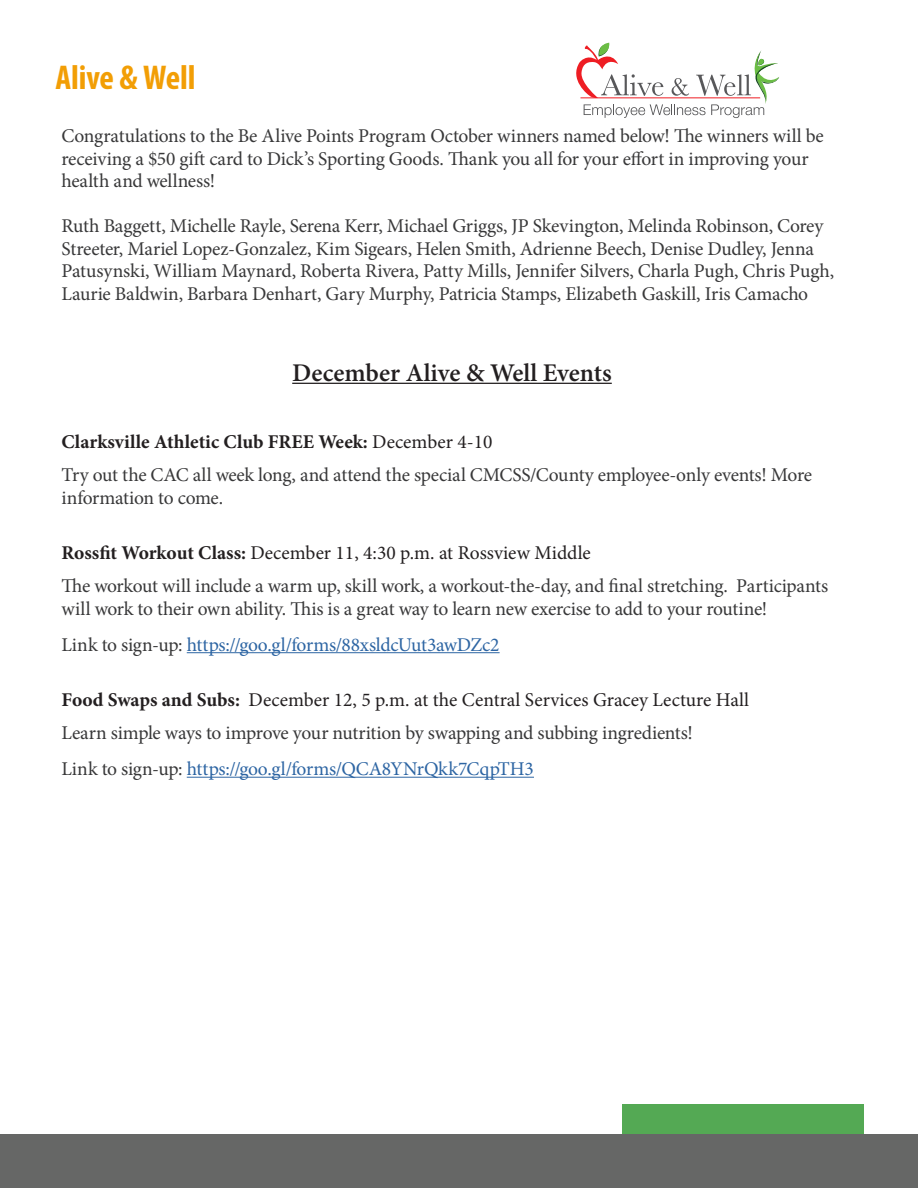
<style>
.page{position:relative;width:918px;height:1188px;background:#fff}
.page>*{position:absolute;margin:0;border:0;box-sizing:border-box;transform-origin:0 0}
.t1{font:700 condensed 34.5px "Myriad Pro";letter-spacing:-.005em;color:#f29e05}
.t2{font:600 25.5px "Minion Pro";letter-spacing:-.005em;color:#231f20}
.t3{font:19.5px/22.5px "Minion Pro";letter-spacing:-.01em;color:#383839}
.t4{font:19.5px "Minion Pro";color:#231f20}
.t5{font:19.5px "Minion Pro";letter-spacing:-.015em;color:#2d65a3}
.t6{font:700 19.5px "Minion Pro";color:#231f20}
.s1{font-weight:400}
.s2{font-weight:700}
.s3{color:#383839}
</style>
<div class="page">
<hr style="left:292px;top:383px;width:320px;height:1px;background:#231f20">
<hr style="left:187px;top:652px;width:313px;height:1px;background:#2d65a3">
<hr style="left:187px;top:777px;width:347px;height:1px;background:#2d65a3">
<div style="left:622px;top:1104px;width:242px;height:80px;background:#54a954"></div>
<div style="left:0;top:1135px;width:918px;height:53px;background:#666766"></div>
<svg style="left:576px;top:43px;width:203px;height:75px"></svg>
<p class="t1" style="left:56px;top:56px;width:142px">Alive &amp; Well</p>
<p class="t3" style="left:62px;top:125px;width:764px">Congratulations to the Be Alive Points Program October winners named below! The winners will be receiving a $50 gift card to Dick’s Sporting Goods. Thank you all for your effort in improving your health and wellness!</p>
<p class="t3" style="left:62px;top:215px;width:774px">Ruth Baggett, Michelle Rayle, Serena Kerr, Michael Griggs, JP Skevington, Melinda Robinson, Corey Streeter, Mariel Lopez-Gonzalez, Kim Sigears, Helen Smith, Adrienne Beech, Denise Dudley, Jenna Patusynski, William Maynard, Roberta Rivera, Patty Mills, Jennifer Silvers, Charla Pugh, Chris Pugh, Laurie Baldwin, Barbara Denhart, Gary Murphy, Patricia Stamps, Elizabeth Gaskill, Iris Camacho</p>
<p class="t2" style="left:292px;top:355px;width:321px">December Alive &amp; Well Events</p>
<p class="t6" style="left:62px;top:428px;width:432px">Clarksville Athletic Club FREE Week: <span class="s1">December 4-10</span></p>
<p class="t3" style="left:62px;top:464px;width:752px">Try out the CAC all week long, and attend the special CMCSS/County employee-only events! More information to come.</p>
<p class="t4" style="left:62px;top:540px;width:531px"><span class="s2">Rossfit Workout Class:</span> December 11, 4:30 p.m. at Rossview Middle</p>
<p class="t3" style="left:62px;top:575px;width:768px">The workout will include a warm up, skill work, a workout-the-day, and final stretching. Participants will work to their own ability. This is a great way to learn new exercise to add to your routine!</p>
<p class="t5" style="left:62px;top:631px;width:440px"><span class="s3">Link to sign-up:</span> https://goo.gl/forms/88xsldcUut3awDZc2</p>
<p class="t4" style="left:62px;top:687px;width:689px"><span class="s2">Food Swaps and Subs:</span> December 12, 5 p.m. at the Central Services Gracey Lecture Hall</p>
<p class="t3" style="left:62px;top:722px;width:633px">Learn simple ways to improve your nutrition by swapping and subbing ingredients!</p>
<p class="t5" style="left:62px;top:756px;width:474px"><span class="s3">Link to sign-up:</span> https://goo.gl/forms/QCA8YNrQkk7CqpTH3</p>
</div>
